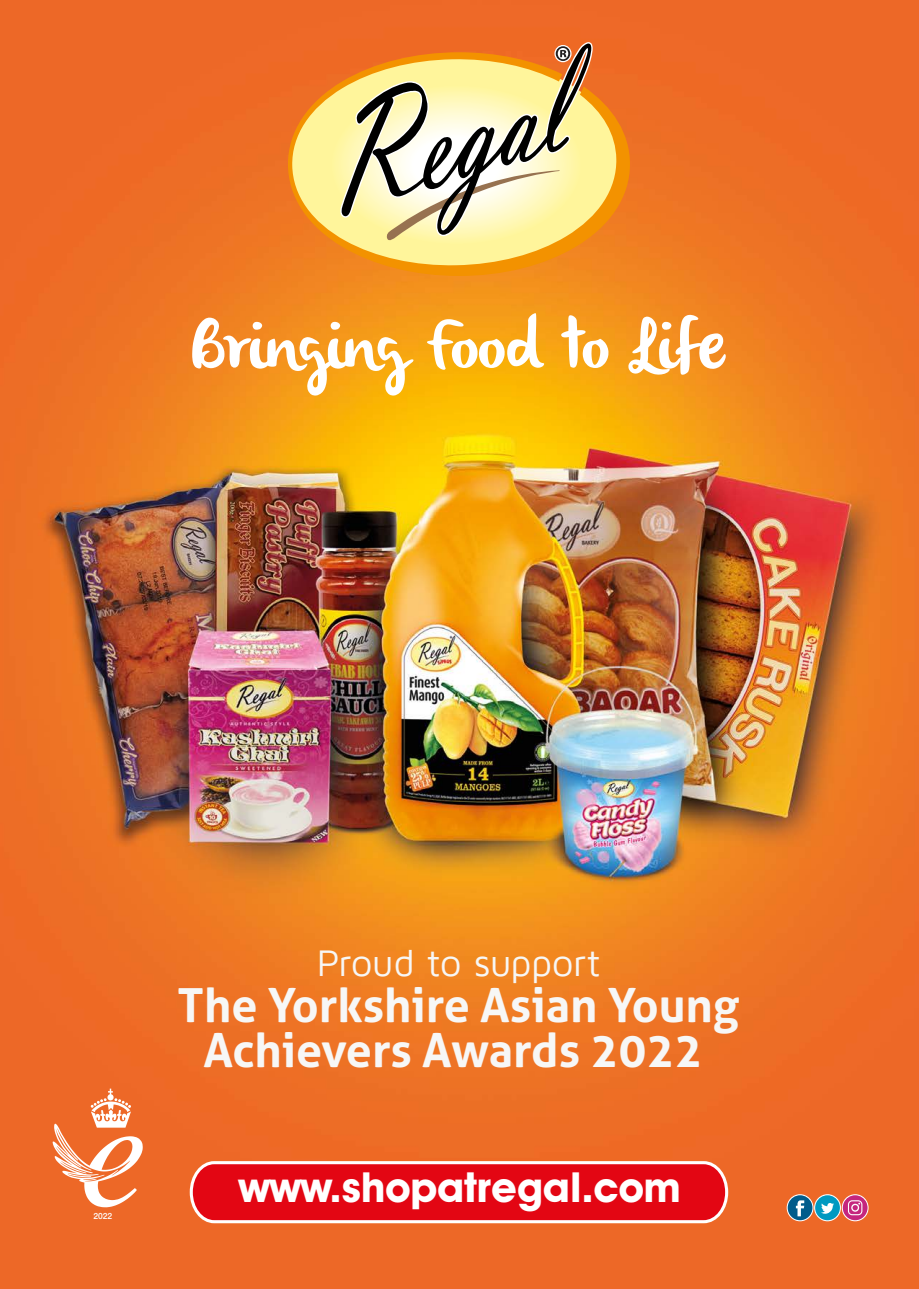
<style>
.page{position:relative;width:919px;height:1289px;background:#fff}
.page>*{position:absolute;margin:0;border:0;box-sizing:border-box;transform-origin:0 0}
.t1{font:71.4px "olivier";letter-spacing:-.005em;color:#fff}
.t2{font:700 47.1px/45.6px "Aller";color:#f7f7f6;text-align:center}
.t3{font:700 41.7px "Avant Garde IT Cby BT";color:#fff}
.t4{font:37.95px "Maven Pro";letter-spacing:-.01em;color:#f7f7f6}
.t5{font:500 8.55px "Helvetica Neue LT Pro";color:#fff}
</style>
<div class="page">
<img style="left:0;top:0;width:918px;height:1288px">
<svg style="left:187px;top:1157px;width:544px;height:69px;background:#e6292b"></svg>
<svg style="left:288px;top:52px;width:342px;height:224px;background:#f5a946"></svg>
<svg style="left:385px;top:235px;width:174px;height:8px"></svg>
<svg style="left:341px;top:44px;width:250px;height:191px;background:#d3c08c"></svg>
<svg style="left:555px;top:46px;width:15px;height:15px"></svg>
<svg style="left:787px;top:46px;width:81px;height:1193px;background:#e56f2a"></svg>
<svg style="left:53px;top:1088px;width:90px;height:119px"></svg>
<h1 class="t1" style="left:191px;top:304px;width:536px">Bringing Food to Life</h1>
<p class="t5" style="left:93px;top:1210px;width:20px">2022</p>
<p class="t4" style="left:317px;top:943px;width:285px">Proud to support</p>
<p class="t2" style="left:178px;top:981px;width:563px">The Yorkshire Asian Young<br>Achievers Awards 2022</p>
<p class="t3" style="left:238px;top:1161px;width:444px">www.shopatregal.com</p>
</div>
